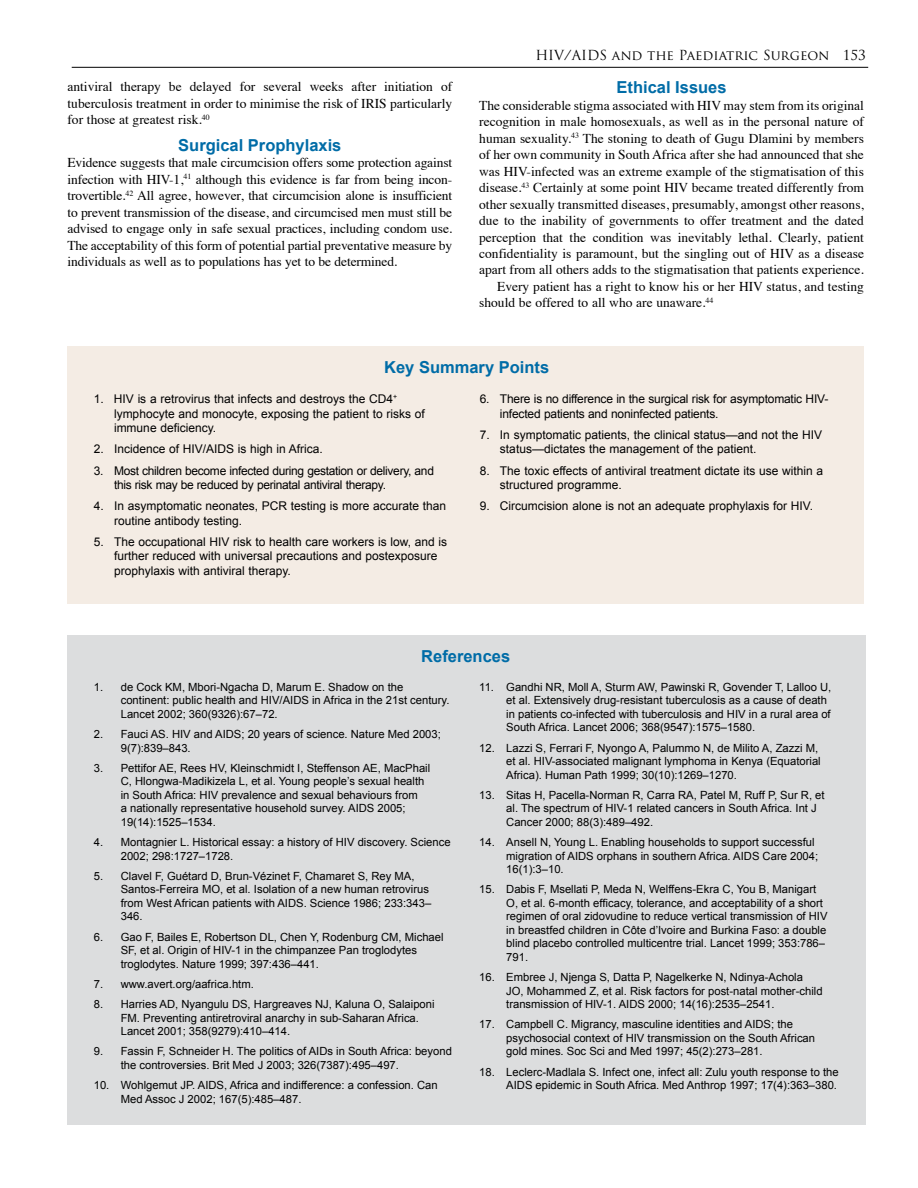
<style>
.page{position:relative;width:918px;height:1188px;background:#fff}
.page>*{position:absolute;margin:0;border:0;box-sizing:border-box;transform-origin:0 0}
.t1{font:700 16.5px "Arial";color:#006ca7}
.t2{font:13.5px/16.5px "Times";color:#000;text-align:justify}
.t3{font:13.5px "Trajan Pro";color:#000}
.t4{font:12px/14.4px "Arial";color:#000}
.t5{font:12px/14.4px "Arial";letter-spacing:-.025em;color:#000}
.t6{font:11.25px/13.5px "Arial";color:#000}
</style>
<div class="page">
<hr style="left:72px;top:67px;width:796px;height:1px;background:#000">
<div style="left:68px;top:346px;width:796px;height:258px;background:#f4ece4"></div>
<div style="left:68px;top:635px;width:798px;height:490px;background:#dcddde"></div>
<p class="t2" style="left:68px;top:77px;width:386px">antiviral therapy be delayed for several weeks after initiation of tuberculosis treatment in order to minimise the risk of IRIS particularly for those at greatest risk.<sup>40</sup></p>
<h1 class="t1" style="left:178px;top:134px;width:165px">Surgical Prophylaxis</h1>
<p class="t2" style="left:67px;top:153px;width:386px">Evidence suggests that male circumcision offers some protection against infection with HIV-1,<sup>41</sup> although this evidence is far from being incon&shy;trovertible.<sup>42</sup> All agree, however, that circumcision alone is insufficient to prevent transmission of the disease, and circumcised men must still be advised to engage only in safe sexual practices, including condom use.<br>The acceptability of this form of potential partial preventative measure by individuals as well as to populations has yet to be determined.</p>
<p class="t3" style="left:535px;top:47px;width:332px">HIV/AIDS and the Paediatric Surgeon 153</p>
<h1 class="t1" style="left:617px;top:76px;width:112px">Ethical Issues</h1>
<p class="t2" style="left:479px;top:96px;width:386px">The considerable stigma associated with HIV may stem from its original</p>
<p class="t2" style="left:479px;top:112px;width:386px">recognition in male homosexuals, as well as in the personal nature of</p>
<p class="t2" style="left:479px;top:129px;width:386px">human sexuality.<sup>43</sup> The stoning to death of Gugu Dlamini by members</p>
<p class="t2" style="left:479px;top:145px;width:386px">of her own community in South Africa after she had announced that she</p>
<p class="t2" style="left:479px;top:162px;width:386px">was HIV-infected was an extreme example of the stigmatisation of this</p>
<p class="t2" style="left:479px;top:178px;width:386px">disease.<sup>43</sup> Certainly at some point HIV became treated differently from</p>
<p class="t2" style="left:479px;top:195px;width:386px">other sexually transmitted diseases, presumably, amongst other reasons,</p>
<p class="t2" style="left:479px;top:211px;width:386px">due to the inability of governments to offer treatment and the dated</p>
<p class="t2" style="left:479px;top:228px;width:386px">perception that the condition was inevitably lethal. Clearly, patient</p>
<p class="t2" style="left:479px;top:244px;width:386px">confidentiality is paramount, but the singling out of HIV as a disease</p>
<p class="t2" style="left:479px;top:261px;width:386px">apart from all others adds to the stigmatisation that patients experience.</p>
<p class="t2" style="left:497px;top:277px;width:368px">Every patient has a right to know his or her HIV status, and testing</p>
<p class="t2" style="left:479px;top:294px;width:236px">should be offered to all who are unaware.<sup>44</sup></p>
<h1 class="t1" style="left:384px;top:357px;width:167px">Key Summary Points</h1>
<p class="t4" style="left:114px;top:392px;width:312px;text-indent:-20px">1. HIV is a retrovirus that infects and destroys the CD4<sup>+ </sup>lymphocyte and monocyte, exposing the patient to risks of immune deficiency.</p>
<p class="t4" style="left:94px;top:442px;width:231px">2. Incidence of HIV/AIDS is high in Africa.</p>
<p class="t5" style="left:114px;top:463px;width:322px;text-indent:-20px">3. Most children become infected during gestation or delivery, and this risk may be reduced by perinatal antiviral therapy.</p>
<p class="t4" style="left:114px;top:499px;width:334px;text-indent:-20px">4. In asymptomatic neonates, PCR testing is more accurate than routine antibody testing.</p>
<p class="t4" style="left:114px;top:535px;width:335px;text-indent:-20px">5. The occupational HIV risk to health care workers is low, and is further reduced with universal precautions and postexposure prophylaxis with antiviral therapy.</p>
<p class="t4" style="left:500px;top:392px;width:330px;text-indent:-20px">6. There is no difference in the surgical risk for asymptomatic HIV&shy;infected patients and noninfected patients.</p>
<p class="t4" style="left:500px;top:428px;width:324px;text-indent:-20px">7. In symptomatic patients, the clinical status—and not the HIV status—dictates the management of the patient.</p>
<p class="t4" style="left:500px;top:463px;width:325px;text-indent:-20px">8. The toxic effects of antiviral treatment dictate its use within a structured programme.</p>
<p class="t4" style="left:480px;top:499px;width:335px">9. Circumcision alone is not an adequate prophylaxis for HIV.</p>
<h1 class="t1" style="left:421px;top:646px;width:90px">References</h1>
<p class="t6" style="left:121px;top:680px;width:330px;text-indent:-27px">1. de Cock KM, Mbori-Ngacha D, Marum E. Shadow on the continent: public health and HIV/AIDS in Africa in the 21st century.<br>Lancet 2002; 360(9326):67–72.</p>
<p class="t6" style="left:121px;top:727px;width:322px;text-indent:-27px">2. Fauci AS. HIV and AIDS; 20 years of science. Nature Med 2003;<br>9(7):839–843.</p>
<p class="t6" style="left:121px;top:761px;width:311px;text-indent:-27px">3. Pettifor AE, Rees HV, Kleinschmidt I, Steffenson AE, MacPhail C, Hlongwa-Madikizela L, et al. Young people’s sexual health in South Africa: HIV prevalence and sexual behaviours from<br>a nationally representative household survey. AIDS 2005; 19(14):1525–1534.</p>
<p class="t6" style="left:121px;top:835px;width:331px;text-indent:-27px">4. Montagnier L. Historical essay: a history of HIV discovery. Science<br>2002; 298:1727–1728.</p>
<p class="t6" style="left:121px;top:869px;width:312px;text-indent:-27px">5. Clavel F, Guétard D, Brun-Vézinet F, Chamaret S, Rey MA, Santos-Ferreira MO, et al. Isolation of a new human retrovirus from West African patients with AIDS. Science 1986; 233:343– 346.</p>
<p class="t6" style="left:121px;top:930px;width:324px;text-indent:-27px">6. Gao F, Bailes E, Robertson DL, Chen Y, Rodenburg CM, Michael<br>SF, et al. Origin of HIV-1 in the chimpanzee Pan troglodytes troglodytes. Nature 1999; 397:436–441.</p>
<p class="t6" style="left:94px;top:977px;width:162px">7. www.avert.org/aafrica.htm.</p>
<p class="t6" style="left:121px;top:997px;width:315px;text-indent:-27px">8. Harries AD, Nyangulu DS, Hargreaves NJ, Kaluna O, Salaiponi<br>FM. Preventing antiretroviral anarchy in sub-Saharan Africa.<br>Lancet 2001; 358(9279):410–414.</p>
<p class="t6" style="left:121px;top:1045px;width:333px;text-indent:-27px">9. Fassin F, Schneider H. The politics of AIDs in South Africa: beyond the controversies. Brit Med J 2003; 326(7387):495–497.</p>
<p class="t6" style="left:121px;top:1078px;width:319px;text-indent:-27px">10. Wohlgemut JP. AIDS, Africa and indifference: a confession. Can<br>Med Assoc J 2002; 167(5):485–487.</p>
<p class="t6" style="left:506px;top:680px;width:327px;text-indent:-27px">11. Gandhi NR, Moll A, Sturm AW, Pawinski R, Govender T, Lalloo U, et al. Extensively drug-resistant tuberculosis as a cause of death in patients co-infected with tuberculosis and HIV in a rural area of South Africa. Lancet 2006; 368(9547):1575–1580.</p>
<p class="t6" style="left:506px;top:741px;width:316px;text-indent:-27px">12. Lazzi S, Ferrari F, Nyongo A, Palummo N, de Milito A, Zazzi M, et al. HIV-associated malignant lymphoma in Kenya (Equatorial<br>Africa). Human Path 1999; 30(10):1269–1270.</p>
<p class="t6" style="left:506px;top:788px;width:320px;text-indent:-27px">13. Sitas H, Pacella-Norman R, Carra RA, Patel M, Ruff P, Sur R, et al. The spectrum of HIV-1 related cancers in South Africa. Int J<br>Cancer 2000; 88(3):489–492.</p>
<p class="t6" style="left:506px;top:835px;width:314px;text-indent:-27px">14. Ansell N, Young L. Enabling households to support successful migration of AIDS orphans in southern Africa. AIDS Care 2004;<br>16(1):3–10.</p>
<p class="t6" style="left:506px;top:883px;width:323px;text-indent:-27px">15. Dabis F, Msellati P, Meda N, Welffens-Ekra C, You B, Manigart O, et al. 6-month efficacy, tolerance, and acceptability of a short regimen of oral zidovudine to reduce vertical transmission of HIV in breastfed children in Côte d’Ivoire and Burkina Faso: a double blind placebo controlled multicentre trial. Lancet 1999; 353:786– 791.</p>
<p class="t6" style="left:506px;top:970px;width:318px;text-indent:-27px">16. Embree J, Njenga S, Datta P, Nagelkerke N, Ndinya-Achola<br>JO, Mohammed Z, et al. Risk factors for post-natal mother-child transmission of HIV-1. AIDS 2000; 14(16):2535–2541.</p>
<p class="t6" style="left:506px;top:1018px;width:310px;text-indent:-27px">17. Campbell C. Migrancy, masculine identities and AIDS; the psychosocial context of HIV transmission on the South African gold mines. Soc Sci and Med 1997; 45(2):273–281.</p>
<p class="t6" style="left:479px;top:1065px;width:361px;text-align:right">18. Leclerc-Madlala S. Infect one, infect all: Zulu youth response to the<br>AIDS epidemic in South Africa. Med Anthrop 1997; 17(4):363–380.</p>
</div>
